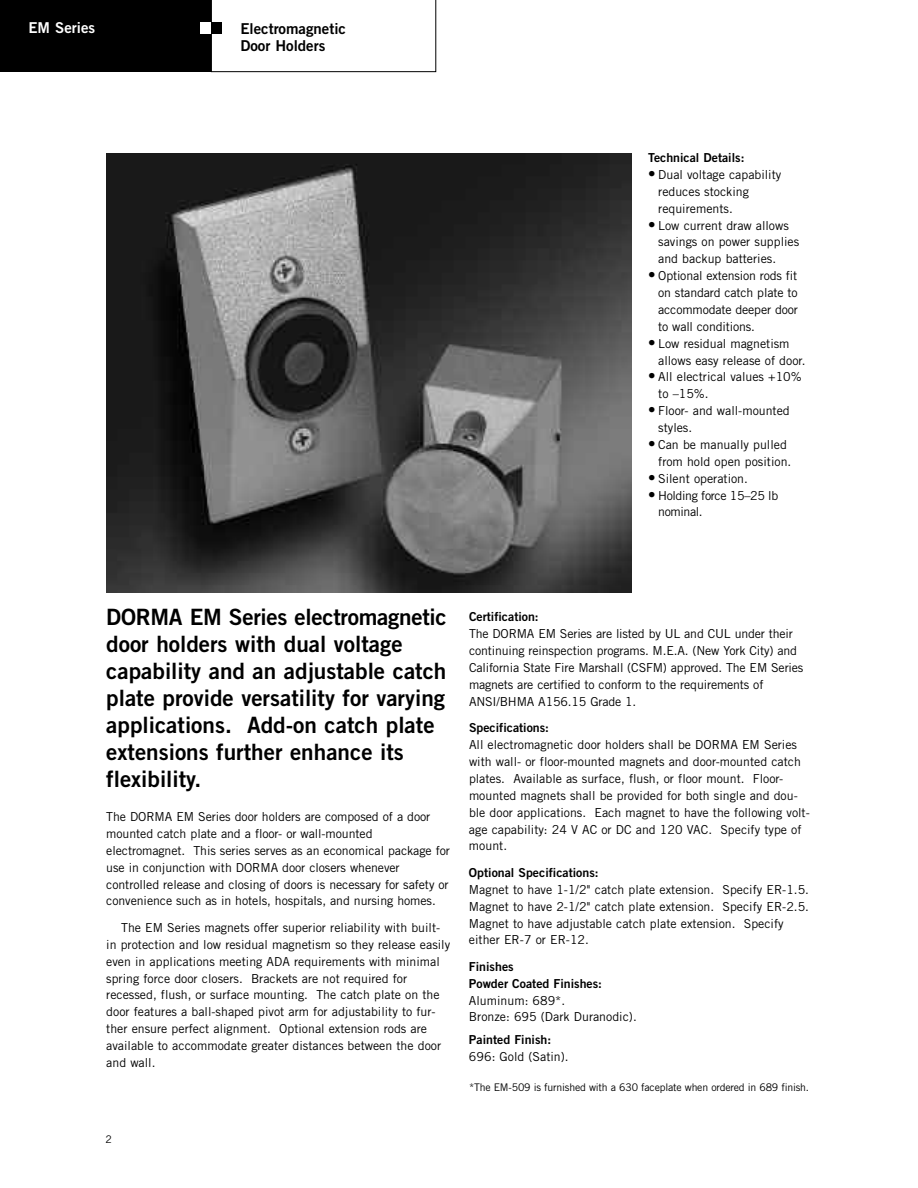
<style>
.page{position:relative;width:918px;height:1188px;background:#fff}
.page>*{position:absolute;margin:0;border:0;box-sizing:border-box;transform-origin:0 0}
.t1{font:22.5px/27px "Trade Gothic LT Std Bd 2";color:#000}
.t2{font:15px/16.8px "Trade Gothic LT Std Bd 2";color:#000}
.t3{font:15px "Trade Gothic LT Std Bd 2";color:#fff}
.t4{font:12.3px/16.8px "Trade Gothic LT Std";color:#000}
.t5{font:12.3px/17px "Trade Gothic LT Std Bd 2";color:#000}
.t6{font:12.3px/17px "Trade Gothic LT Std";letter-spacing:-.03em;color:#000}
.t7{font:10.5px "Trade Gothic LT Std";letter-spacing:-.02em;color:#000}
.s1{font-size:15px}
</style>
<div class="page">
<div style="left:0;top:0;width:211px;height:72px;background:#000"></div>
<svg style="left:211px;top:0;width:225px;height:72px"></svg>
<div style="left:211px;top:23px;width:11px;height:11px;background:#000"></div>
<div style="left:200px;top:23px;width:11px;height:11px;background:#fff"></div>
<img style="left:106px;top:153px;width:525px;height:440px">
<p class="t3" style="left:28px;top:22px;width:68px">EM Series</p>
<p class="t2" style="left:240px;top:21px;width:107px">Electromagnetic<br>Door Holders</p>
<p class="t5" style="left:648px;top:150px;width:98px">Technical Details:</p>
<p class="t4" style="left:658px;top:167px;width:125px;text-indent:-10px"><span class="s1">•</span> Dual voltage capability reduces stocking requirements.</p>
<p class="t4" style="left:658px;top:218px;width:143px;text-indent:-10px"><span class="s1">•</span> Low current draw allows savings on power supplies and backup batteries.</p>
<p class="t4" style="left:658px;top:268px;width:141px;text-align:justify;text-indent:-10px"><span class="s1">•</span> Optional extension rods fit on standard catch plate to accommodate deeper door to wall conditions.</p>
<p class="t4" style="left:658px;top:336px;width:149px;text-indent:-10px"><span class="s1">•</span> Low residual magnetism allows easy release of door.</p>
<p class="t4" style="left:658px;top:370px;width:145px;text-indent:-10px"><span class="s1">•</span> All electrical values +10% to –15%.</p>
<p class="t4" style="left:658px;top:403px;width:133px;text-indent:-10px"><span class="s1">•</span> Floor- and wall-mounted styles.</p>
<p class="t4" style="left:658px;top:437px;width:135px;text-indent:-10px"><span class="s1">•</span> Can be manually pulled from hold open position.</p>
<p class="t4" style="left:648px;top:471px;width:101px"><span class="s1">•</span> Silent operation.</p>
<p class="t6" style="left:658px;top:488px;width:122px;text-indent:-10px"><span class="s1">•</span> Holding force 15–25 lb nominal.</p>
<h1 class="t1" style="left:106px;top:606px;width:342px">DORMA EM Series electromagnetic door holders with dual voltage capability and an adjustable catch plate provide versatility for varying applications. Add-on catch plate extensions further enhance its flexibility.</h1>
<p class="t4" style="left:106px;top:809px;width:345px">The DORMA EM Series door holders are composed of a door mounted catch plate and a floor- or wall-mounted electromagnet. This series serves as an economical package for use in conjunction with DORMA door closers whenever controlled release and closing of doors is necessary for safety or convenience such as in hotels, hospitals, and nursing homes.</p>
<p class="t4" style="left:106px;top:920px;width:345px;text-indent:15px">The EM Series magnets offer superior reliability with built&shy;in protection and low residual magnetism so they release easily even in applications meeting ADA requirements with minimal spring force door closers. Brackets are not required for recessed, flush, or surface mounting. The catch plate on the door features a ball-shaped pivot arm for adjustability to fur&shy;ther ensure perfect alignment. Optional extension rods are available to accommodate greater distances between the door and wall.</p>
<p class="t7" style="left:106px;top:1136px;width:8px">2</p>
<p class="t5" style="left:469px;top:610px;width:71px">Certification:</p>
<p class="t4" style="left:469px;top:627px;width:336px">The DORMA EM Series are listed by UL and CUL under their continuing reinspection programs. M.E.A. (New York City) and California State Fire Marshall (CSFM) approved. The EM Series magnets are certified to conform to the requirements of ANSI/BHMA A156.15 Grade 1.</p>
<p class="t5" style="left:469px;top:721px;width:82px">Specifications:</p>
<p class="t4" style="left:469px;top:737px;width:342px">All electromagnetic door holders shall be DORMA EM Series with wall- or floor-mounted magnets and door-mounted catch plates. Available as surface, flush, or floor mount. Floor&shy;mounted magnets shall be provided for both single and dou&shy;ble door applications. Each magnet to have the following volt&shy;age capability: 24 V AC or DC and 120 VAC. Specify type of mount.</p>
<p class="t5" style="left:469px;top:865px;width:131px">Optional Specifications:</p>
<p class="t4" style="left:469px;top:882px;width:342px">Magnet to have 1-1/2" catch plate extension. Specify ER-1.5.<br>Magnet to have 2-1/2" catch plate extension. Specify ER-2.5.<br>Magnet to have adjustable catch plate extension. Specify either ER-7 or ER-12.</p>
<p class="t5" style="left:469px;top:959px;width:135px">Finishes<br>Powder Coated Finishes:</p>
<p class="t4" style="left:469px;top:993px;width:169px">Aluminum: 689*.<br>Bronze: 695 (Dark Duranodic).</p>
<p class="t5" style="left:469px;top:1032px;width:84px">Painted Finish:</p>
<p class="t4" style="left:469px;top:1049px;width:101px">696: Gold (Satin).</p>
<p class="t7" style="left:469px;top:1083px;width:342px">*The EM-509 is furnished with a 630 faceplate when ordered in 689 finish.</p>
</div>
